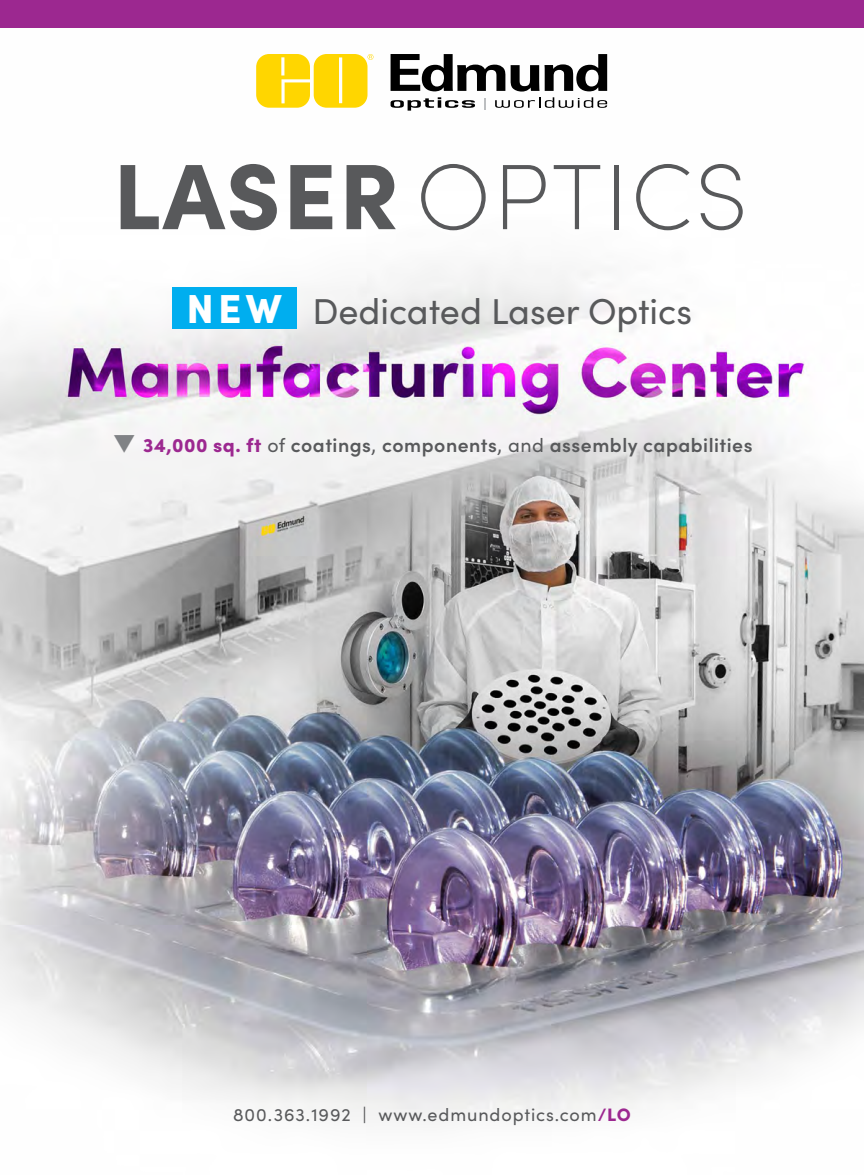
<style>
.page{position:relative;width:864px;height:1175px;background:#fff}
.page>*{position:absolute;margin:0;border:0;box-sizing:border-box;transform-origin:0 0}
.t1{font:36px "Sofia Pro";color:#58595b}
.t2{font:600 19.5px "Sofia Pro";letter-spacing:.025em;color:#58595b}
.t3{font:18px "Sofia Pro";letter-spacing:.05em;color:#58595b}
.s1{font-weight:900;font-size:40.5px;color:#fff}
.s2{font-weight:400;font-size:33px;color:#808285}
.s3{font-weight:900;color:#9c2890}
.s4{font-weight:400}
</style>
<div class="page">
<img style="left:0;top:27px;width:864px;height:1096px">
<div style="left:172px;top:288px;width:124px;height:41px;background:#00aeef"></div>
<div style="left:0;top:0;width:864px;height:27px;background:#9c2890"></div>
<svg style="left:391px;top:54px;width:216px;height:57px"></svg>
<svg style="left:256px;top:54px;width:117px;height:54px;background:#fedd2f"></svg>
<svg style="left:121px;top:164px;width:156px;height:66px"></svg>
<svg style="left:290px;top:165px;width:42px;height:64px"></svg>
<svg style="left:347px;top:165px;width:49px;height:64px"></svg>
<svg style="left:421px;top:164px;width:65px;height:66px"></svg>
<svg style="left:503px;top:165px;width:43px;height:64px"></svg>
<svg style="left:554px;top:165px;width:46px;height:64px"></svg>
<div style="left:614px;top:165px;width:5px;height:64px;background:#58595b"></div>
<svg style="left:636px;top:164px;width:54px;height:66px"></svg>
<svg style="left:701px;top:164px;width:42px;height:66px"></svg>
<h1 class="t1" style="left:186px;top:285px;width:507px"><span class="s1">NEW</span> Dedicated Laser Optics</h1>
<p class="t2" style="left:111px;top:430px;width:643px"><span class="s2">▼</span> <span class="s3">34,000 sq. ft</span> <span class="s4">of</span> coatings<span class="s4">,</span> components<span class="s4">, and</span> assembly capabilities</p>
<p class="t3" style="left:233px;top:1101px;width:399px">800.363.1992 | www.edmundoptics.com<span class="s3">/LO</span></p>
</div>
